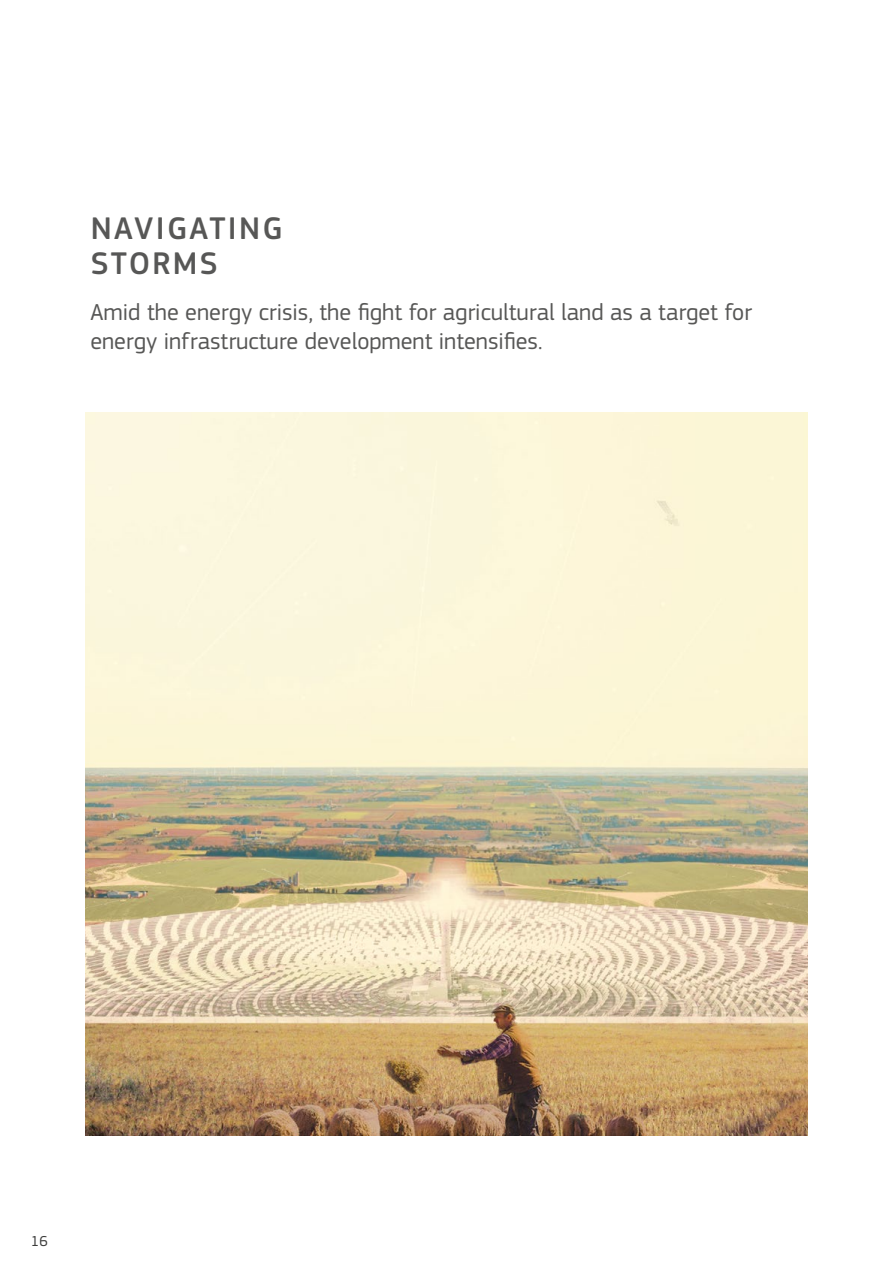
<style>
.page{position:relative;width:893px;height:1263px;background:#fff}
.page>*{position:absolute;margin:0;border:0;box-sizing:border-box;transform-origin:0 0}
.t1{font:500 32.55px/34.5px "EC Square Sans Pro";letter-spacing:.07em;color:#575756}
.t2{font:24px/28.8px "EC Square Sans Pro";color:#575756}
.t3{font:15px "EC Square Sans Pro";color:#3c3c3b}
</style>
<div class="page">
<img style="left:85px;top:412px;width:723px;height:723px">
<h1 class="t1" style="left:91px;top:212px;width:194px">NAVIGATING<br>STORMS</h1>
<p class="t2" style="left:90px;top:298px;width:663px">Amid the energy crisis, the fight for agricultural land as a target for energy infrastructure development intensifies.</p>
<p class="t3" style="left:31px;top:1232px;width:18px">16</p>
</div>
